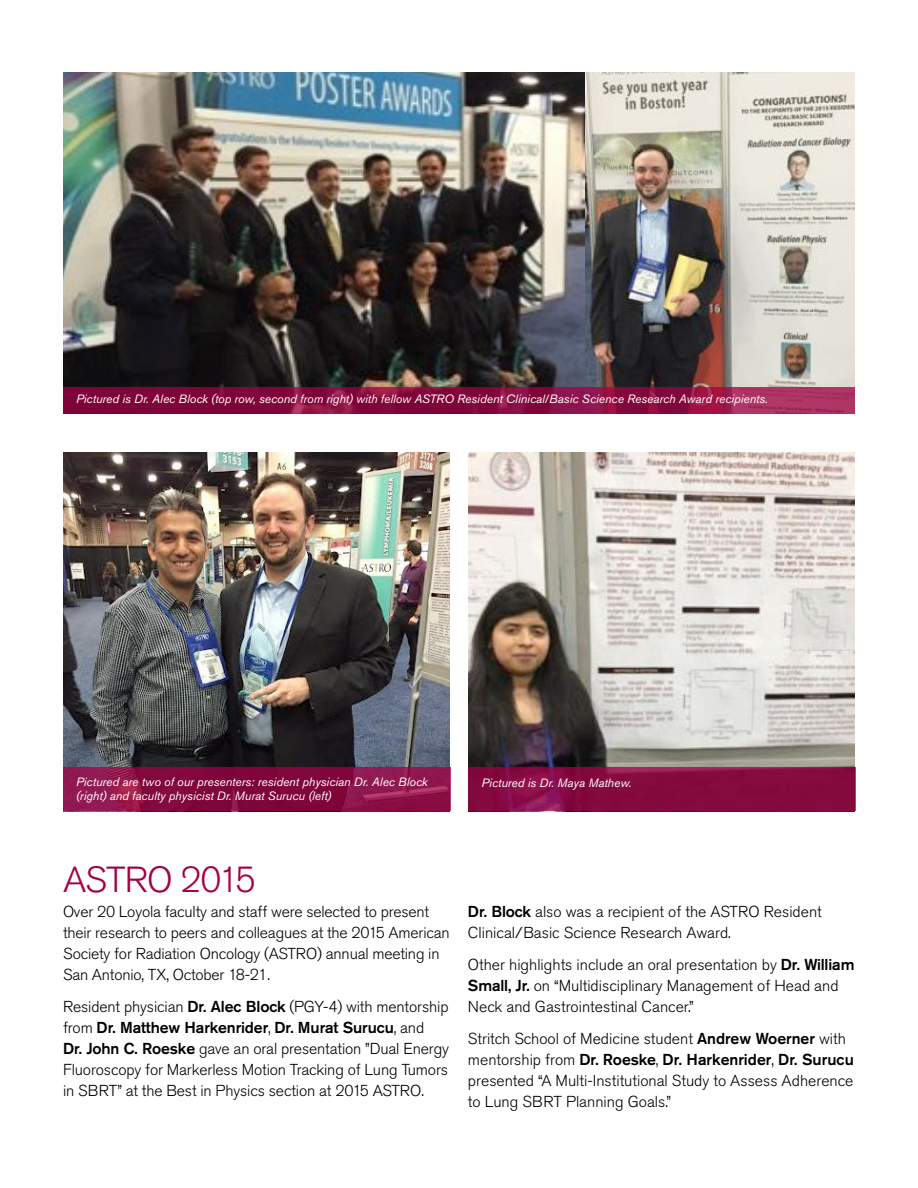
<style>
.page{position:relative;width:918px;height:1188px;background:#fff}
.page>*{position:absolute;margin:0;border:0;box-sizing:border-box;transform-origin:0 0}
.t1{font:300 36px "Akzidenz Grotesk Pro";letter-spacing:-.025em;color:#a30046}
.t2{font:300 15.75px/21px "Akzidenz Grotesk Pro";letter-spacing:-.01em;color:#000}
.t3{font:italic 12px/13.5px "Akzidenz Grotesk Pro";color:#fff}
.s1{font-weight:500}
</style>
<div class="page">
<img style="left:63px;top:72px;width:792px;height:315px">
<img style="left:63px;top:453px;width:387px;height:314px">
<img style="left:468px;top:453px;width:387px;height:314px">
<svg style="left:63px;top:387px;width:792px;height:27px;fill:#82073c"></svg>
<svg style="left:63px;top:767px;width:387px;height:44px;fill:#83093e"></svg>
<svg style="left:468px;top:767px;width:387px;height:44px;fill:#850a3e"></svg>
<p class="t3" style="left:76px;top:392px;width:693px">Pictured is Dr. Alec Block (top row, second from right) with fellow ASTRO Resident Clinical/Basic Science Research Award recipients.</p>
<p class="t3" style="left:76px;top:775px;width:353px">Pictured are two of our presenters: resident physician Dr. Alec Block (right) and faculty physicist Dr. Murat Surucu (left)</p>
<p class="t3" style="left:482px;top:775px;width:152px">Pictured is Dr. Maya Mathew.</p>
<h1 class="t1" style="left:63px;top:856px;width:195px">ASTRO 2015</h1>
<p class="t2" style="left:63px;top:901px;width:388px">Over 20 Loyola faculty and staff were selected to present their research to peers and colleagues at the 2015 American Society for Radiation Oncology (ASTRO) annual meeting in San Antonio, TX, October 18-21.</p>
<p class="t2" style="left:63px;top:996px;width:388px">Resident physician <span class="s1">Dr. Alec Block</span> (PGY-4) with mentorship from <span class="s1">Dr. Matthew Harkenrider</span>, <span class="s1">Dr. Murat Surucu</span>, and<br><span class="s1">Dr. John C. Roeske</span> gave an oral presentation ”Dual Energy Fluoroscopy for Markerless Motion Tracking of Lung Tumors in SBRT” at the Best in Physics section at 2015 ASTRO.</p>
<p class="t2" style="left:468px;top:901px;width:355px"><span class="s1">Dr. Block</span> also was a recipient of the ASTRO Resident<br>Clinical/Basic Science Research Award.</p>
<p class="t2" style="left:468px;top:954px;width:388px">Other highlights include an oral presentation by <span class="s1">Dr. William<br>Small, Jr.</span> on “Multidisciplinary Management of Head and<br>Neck and Gastrointestinal Cancer.”</p>
<p class="t2" style="left:468px;top:1028px;width:387px">Stritch School of Medicine student <span class="s1">Andrew Woerner</span> with mentorship from <span class="s1">Dr. Roeske</span>, <span class="s1">Dr. Harkenrider</span>, <span class="s1">Dr. Surucu </span>presented “A Multi-Institutional Study to Assess Adherence to Lung SBRT Planning Goals.”</p>
</div>
